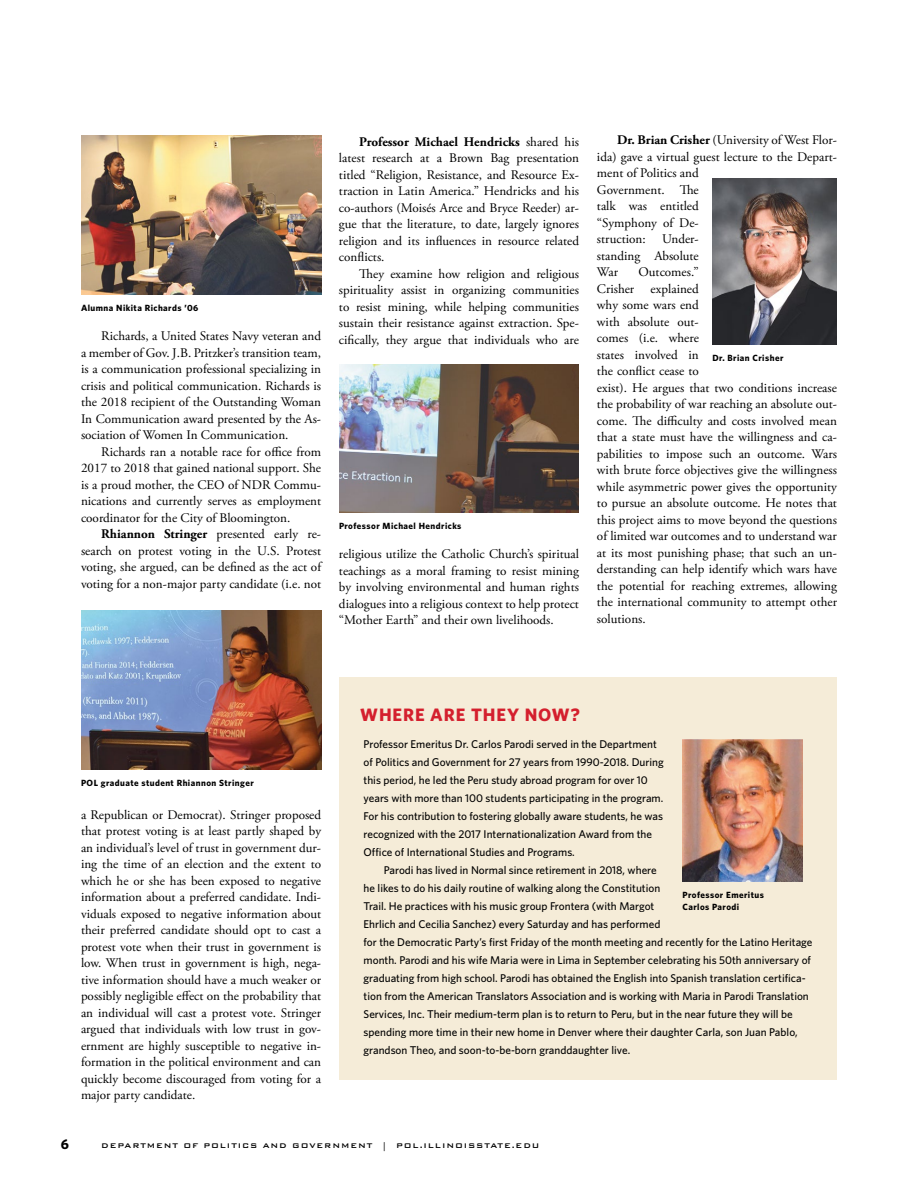
<style>
.page{position:relative;width:918px;height:1188px;background:#fff}
.page>*{position:absolute;margin:0;border:0;box-sizing:border-box;transform-origin:0 0}
.Sidebar_Head{font:700 18px "Whitney";letter-spacing:.05em;color:#d41f2d}
.t1{font:700 14.25px "Whitney";color:#000}
.main_body_second_par{font:13.2px/16.5px "Adobe Garamond Pro";color:#000;text-align:justify}
.sidebar_body_second{font:500 11.25px/18px "Whitney";color:#000}
.sidebar_body_first_p{font:500 11.25px/18px "Whitney";color:#000}
.t2{font:700 9px/12px "Whitney";letter-spacing:.05em;color:#000}
.t3{font:500 9px "Bank Gothic BT";letter-spacing:.1em;color:#000}
.s1{font-weight:700}
</style>
<div class="page">
<div style="left:339px;top:677px;width:498px;height:403px;background:#f5ecd8"></div>
<img style="left:81px;top:610px;width:240px;height:160px">
<img style="left:81px;top:135px;width:240px;height:160px">
<img style="left:339px;top:365px;width:240px;height:148px">
<img style="left:712px;top:178px;width:125px;height:166px">
<img style="left:683px;top:739px;width:120px;height:142px">
<p class="t2" style="left:81px;top:302px;width:119px">Alumna Nikita Richards ’06</p>
<p class="main_body_second_par" style="left:81px;top:328px;width:242px;text-indent:20px">Richards, a United States Navy veteran and a member of Gov. J.B. Pritzker’s transition team, is a communication professional specializing in crisis and political communication. Richards is the 2018 recipient of the Outstanding Woman In Communication award presented by the As&shy;sociation of Women In Communication.</p>
<p class="main_body_second_par" style="left:81px;top:444px;width:242px;text-indent:20px">Richards ran a notable race for office from 2017 to 2018 that gained national support. She is a proud mother, the CEO of NDR Commu&shy;nications and currently serves as employment coordinator for the City of Bloomington.</p>
<p class="main_body_second_par" style="left:81px;top:526px;width:242px;text-indent:20px"><span class="s1">Rhiannon Stringer</span> presented early re&shy;search on protest voting in the U.S. Protest voting, she argued, can be defined as the act of voting for a non-major party candidate (i.e. not</p>
<p class="main_body_second_par" style="left:339px;top:134px;width:242px;text-indent:20px"><span class="s1">Professor Michael Hendricks</span> shared his latest research at a Brown Bag presentation titled “Religion, Resistance, and Resource Ex&shy;traction in Latin America.” Hendricks and his co-authors (Moisés Arce and Bryce Reeder) ar&shy;gue that the literature, to date, largely ignores religion and its influences in resource related conflicts.</p>
<p class="main_body_second_par" style="left:339px;top:266px;width:242px;text-indent:20px">They examine how religion and religious spirituality assist in organizing communities to resist mining, while helping communities sustain their resistance against extraction. Spe&shy;cifically, they argue that individuals who are</p>
<p class="t2" style="left:339px;top:520px;width:124px">Professor Michael Hendricks</p>
<p class="main_body_second_par" style="left:339px;top:546px;width:242px">religious utilize the Catholic Church’s spiritual teachings as a moral framing to resist mining by involving environmental and human rights dialogues into a religious context to help protect “Mother Earth” and their own livelihoods.</p>
<p class="main_body_second_par" style="left:597px;top:133px;width:242px;text-align:left;text-indent:20px"><span class="s1">Dr. Brian Crisher</span> (University of West Flor&shy;ida) gave a virtual guest lecture to the Depart&shy;ment of Politics and<br>Government. The<br>talk was entitled<br>“Symphony of De-<br>struction:</p>
<p class="main_body_second_par" style="left:597px;top:232px;width:103px;text-indent:65px">Under&shy;standing Absolute War</p>
<p class="main_body_second_par" style="left:597px;top:265px;width:242px;text-align:left;text-indent:42px">Outcomes.”<br>Crisher explained<br>why some wars end<br>with absolute out-<br>comes (i.e. where<br>states involved in<br>the conflict cease to<br>exist). He argues that two conditions increase the probability of war reaching an absolute out&shy;come. The difficulty and costs involved mean that a state must have the willingness and ca&shy;pabilities to impose such an outcome. Wars with brute force objectives give the willingness while asymmetric power gives the opportunity to pursue an absolute outcome. He notes that this project aims to move beyond the questions of limited war outcomes and to understand war at its most punishing phase; that such an un&shy;derstanding can help identify which wars have the potential for reaching extremes, allowing the international community to attempt other solutions.</p>
<p class="t2" style="left:712px;top:351px;width:73px">Dr. Brian Crisher</p>
<p class="t2" style="left:81px;top:777px;width:174px">POL graduate student Rhiannon Stringer</p>
<p class="main_body_second_par" style="left:81px;top:807px;width:242px">a Republican or Democrat). Stringer proposed that protest voting is at least partly shaped by an individual’s level of trust in government dur&shy;ing the time of an election and the extent to which he or she has been exposed to negative information about a preferred candidate. Indi&shy;viduals exposed to negative information about their preferred candidate should opt to cast a protest vote when their trust in government is low. When trust in government is high, nega&shy;tive information should have a much weaker or possibly negligible effect on the probability that an individual will cast a protest vote. Stringer argued that individuals with low trust in gov&shy;ernment are highly susceptible to negative in&shy;formation in the political environment and can quickly become discouraged from voting for a major party candidate.</p>
<p class="Sidebar_Head" style="left:360px;top:704px;width:221px">WHERE ARE THEY NOW?</p>
<p class="sidebar_body_first_p" style="left:364px;top:734px;width:302px">Professor Emeritus Dr. Carlos Parodi served in the Department of Politics and Government for 27 years from 1990-2018. During this period, he led the Peru study abroad program for over 10 years with more than 100 students participating in the program.<br>For his contribution to fostering globally aware students, he was recognized with the 2017 Internationalization Award from the Office of International Studies and Programs.</p>
<p class="sidebar_body_second" style="left:364px;top:860px;width:450px;text-indent:20px">Parodi has lived in Normal since retirement in 2018, where<br>he likes to do his daily routine of walking along the Constitution<br>Trail. He practices with his music group Frontera (with Margot<br>Ehrlich and Cecilia Sanchez) every Saturday and has performed<br>for the Democratic Party’s first Friday of the month meeting and recently for the Latino Heritage month. Parodi and his wife Maria were in Lima in September celebrating his 50th anniversary of graduating from high school. Parodi has obtained the English into Spanish translation certifica&shy;tion from the American Translators Association and is working with Maria in Parodi Translation Services, Inc. Their medium-term plan is to return to Peru, but in the near future they will be spending more time in their new home in Denver where their daughter Carla, son Juan Pablo, grandson Theo, and soon-to-be-born granddaughter live.</p>
<p class="t2" style="left:683px;top:888px;width:83px">Professor Emeritus<br>Carlos Parodi</p>
<p class="t1" style="left:61px;top:1135px;width:10px">6</p>
<p class="t3" style="left:101px;top:1141px;width:440px">DEPARTMENT OF POLITICS AND GOVERNMENT | POL.ILLINOISSTATE.EDU</p>
</div>
